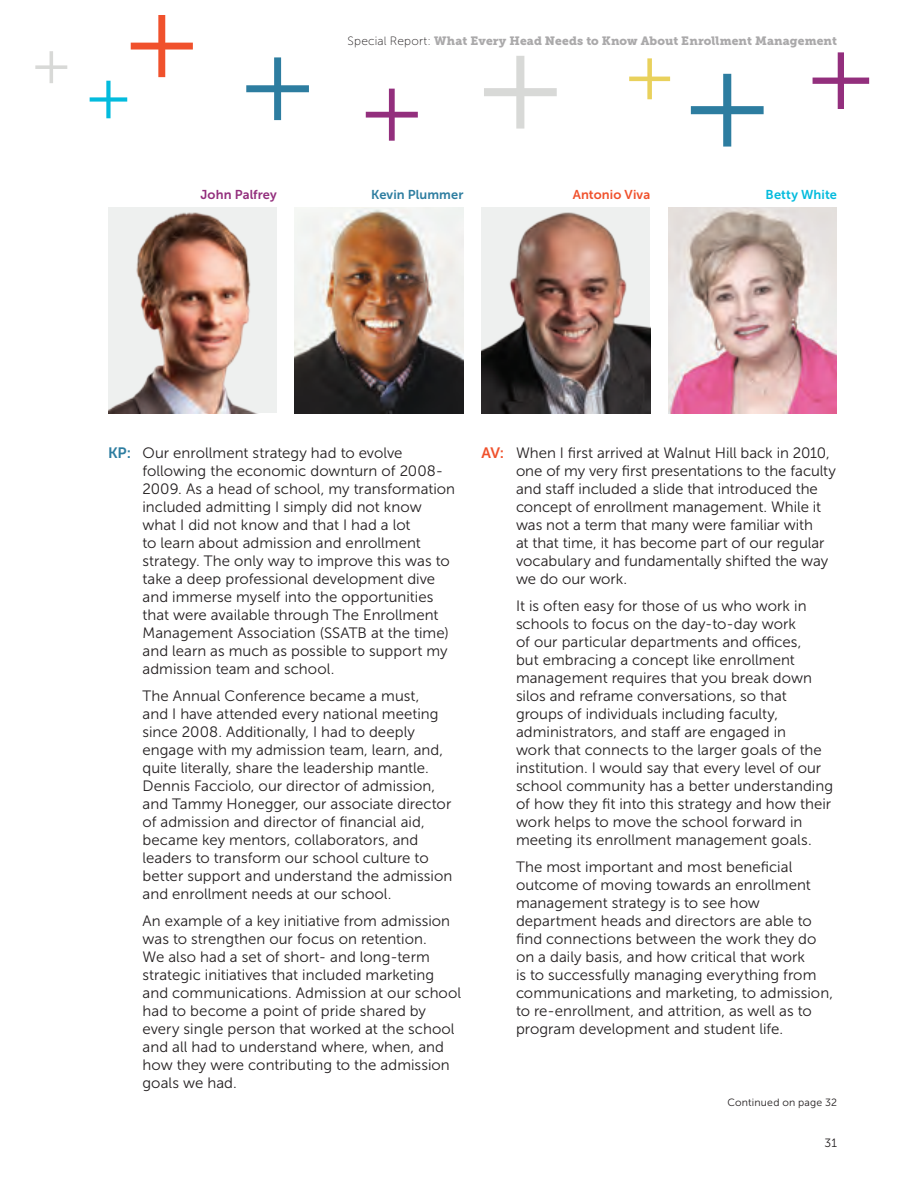
<style>
.page{position:relative;width:918px;height:1188px;background:#fff}
.page>*{position:absolute;margin:0;border:0;box-sizing:border-box;transform-origin:0 0}
.TEMA_3_x_3_ANSWER{font:15px/18px "Museo Sans 300";color:#231f20}
.t1{font:12.9px "Museo Sans 700";letter-spacing:.005em;color:#2d7da0}
.t2{font:12.9px "Museo Sans 700";letter-spacing:.01em;color:#932f7d}
.t3{font:12.9px "Museo Sans 700";letter-spacing:.01em;color:#f0512c}
.t4{font:12.9px "Museo Sans 700";letter-spacing:.005em;color:#03bbdd}
.t5{font:12px "Museo Slab 900";letter-spacing:.01em;color:#aaa9aa}
.t6{font:12px "Museo Sans 300";color:#231f20}
.Source{font:10.5px "Museo Sans 300";letter-spacing:.02em;color:#231f20}
.s1{font-family:"Museo Sans 100";color:#231f20}
.s2{font-family:"Museo Sans 700";color:#2d7da0}
.s3{font-family:"Museo Sans 700";color:#f0512c}
</style>
<div class="page">
<svg style="left:366px;top:89px;width:52px;height:52px"></svg>
<svg style="left:90px;top:15px;width:103px;height:103px"></svg>
<svg style="left:35px;top:51px;width:32px;height:32px"></svg>
<svg style="left:691px;top:74px;width:73px;height:73px"></svg>
<svg style="left:484px;top:56px;width:73px;height:73px"></svg>
<svg style="left:813px;top:52px;width:56px;height:57px"></svg>
<svg style="left:629px;top:58px;width:41px;height:41px"></svg>
<svg style="left:246px;top:57px;width:63px;height:63px"></svg>
<img style="left:482px;top:207px;width:168px;height:206px">
<img style="left:668px;top:207px;width:169px;height:206px">
<img style="left:295px;top:207px;width:169px;height:206px">
<img style="left:108px;top:207px;width:169px;height:206px">
<p class="t5" style="left:348px;top:34px;width:491px"><span class="s1">Special Report:</span> What Every Head Needs to Know About Enrollment Management</p>
<p class="t2" style="left:200px;top:187px;width:78px">John Palfrey</p>
<p class="t1" style="left:371px;top:187px;width:94px">Kevin Plummer</p>
<p class="t3" style="left:573px;top:187px;width:79px">Antonio Viva</p>
<p class="t4" style="left:766px;top:187px;width:73px">Betty White</p>
<p class="TEMA_3_x_3_ANSWER" style="left:142px;top:444px;width:314px;text-indent:-34px"><span class="s2">KP:</span> Our enrollment strategy had to evolve following the economic downturn of 2008- 2009. As a head of school, my transformation included admitting I simply did not know what I did not know and that I had a lot<br>to learn about admission and enrollment strategy. The only way to improve this was to take a deep professional development dive and immerse myself into the opportunities that were available through The Enrollment Management Association (SSATB at the time) and learn as much as possible to support my admission team and school.</p>
<p class="TEMA_3_x_3_ANSWER" style="left:142px;top:687px;width:311px">The Annual Conference became a must,<br>and I have attended every national meeting since 2008. Additionally, I had to deeply engage with my admission team, learn, and, quite literally, share the leadership mantle.<br>Dennis Facciolo, our director of admission, and Tammy Honegger, our associate director of admission and director of financial aid, became key mentors, collaborators, and leaders to transform our school culture to better support and understand the admission and enrollment needs at our school.</p>
<p class="TEMA_3_x_3_ANSWER" style="left:142px;top:912px;width:320px">An example of a key initiative from admission was to strengthen our focus on retention.<br>We also had a set of short- and long-term strategic initiatives that included marketing and communications. Admission at our school had to become a point of pride shared by every single person that worked at the school and all had to understand where, when, and how they were contributing to the admission goals we had.</p>
<p class="TEMA_3_x_3_ANSWER" style="left:516px;top:444px;width:322px;text-indent:-34px"><span class="s3">AV:</span> When I first arrived at Walnut Hill back in 2010, one of my very first presentations to the faculty and staff included a slide that introduced the concept of enrollment management. While it was not a term that many were familiar with<br>at that time, it has become part of our regular vocabulary and fundamentally shifted the way we do our work.</p>
<p class="TEMA_3_x_3_ANSWER" style="left:516px;top:597px;width:319px">It is often easy for those of us who work in schools to focus on the day-to-day work<br>of our particular departments and offices,<br>but embracing a concept like enrollment management requires that you break down silos and reframe conversations, so that groups of individuals including faculty, administrators, and staff are engaged in<br>work that connects to the larger goals of the institution. I would say that every level of our school community has a better understanding of how they fit into this strategy and how their work helps to move the school forward in meeting its enrollment management goals.</p>
<p class="TEMA_3_x_3_ANSWER" style="left:516px;top:858px;width:319px">The most important and most beneficial outcome of moving towards an enrollment management strategy is to see how department heads and directors are able to find connections between the work they do on a daily basis, and how critical that work<br>is to successfully managing everything from communications and marketing, to admission, to re-enrollment, and attrition, as well as to program development and student life.</p>
<p class="Source" style="left:728px;top:1097px;width:111px">Continued on page 32</p>
<p class="t6" style="left:825px;top:1136px;width:14px">31</p>
</div>
